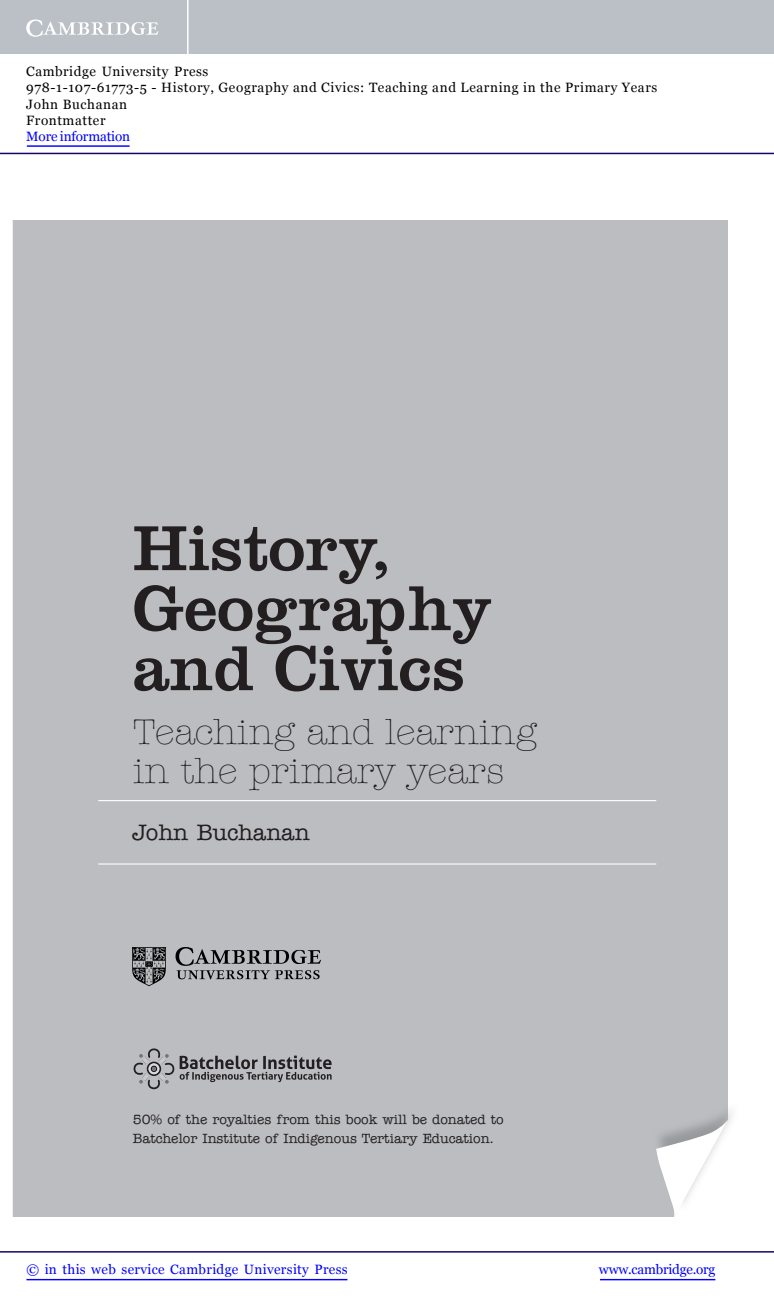
<style>
.page{position:relative;width:774px;height:1302px;background:#fff}
.page>*{position:absolute;margin:0;border:0;box-sizing:border-box;transform-origin:0 0}
.t1{font:66px/60px "Clarendon LT Std";color:#231f20}
.t2{font:36px/39px "American Typewriter Light A";color:#231f20}
.t3{font:22.5px "American Typewriter LT Medium A";color:#231f20}
.t4{font:13.5px/16.2px "Georgia";letter-spacing:.045em;color:#000}
.t5{font:13.5px/19.5px "American Typewriter LT Medium A";color:#231f20}
.t6{font:13.5px "Georgia";letter-spacing:.025em;color:#00f}
.t7{font:13.5px "Georgia";letter-spacing:-.015em;color:#00f}
.t8{font:13.5px "Georgia";letter-spacing:-.01em;color:#00f}
</style>
<div class="page">
<div style="left:13px;top:220px;width:715px;height:997px;background:#bcbdc0"></div>
<div style="left:652px;top:1099px;width:76px;height:111px;background:#bcbdc0"></div>
<svg style="left:655px;top:1119px;width:73px;height:98px"></svg>
<hr style="left:98px;top:800px;width:558px;height:1px;background:#fff">
<hr style="left:98px;top:863px;width:558px;height:1px;background:#fff">
<img style="left:133px;top:947px;width:188px;height:40px">
<svg style="left:134px;top:1048px;width:198px;height:41px;background:#9e9ea1"></svg>
<div style="left:0;top:0;width:774px;height:54px;background:#bac0c6"></div>
<svg style="left:26px;top:20px;width:132px;height:17px"></svg>
<hr style="left:187px;top:0;width:2px;height:54px;background:#fff">
<hr style="left:0;top:153px;width:774px;height:1px;background:#150666">
<hr style="left:27px;top:145px;width:103px;height:2px;background:#00f">
<hr style="left:600px;top:1279px;width:115px;height:1px;background:#00f">
<hr style="left:0;top:1251px;width:774px;height:1px;background:#150666">
<hr style="left:26px;top:1279px;width:321px;height:1px;background:#00f">
<p class="t4" style="left:26px;top:63px;width:633px">Cambridge University Press<br>978-1-107-61773-5 - History, Geography and Civics: Teaching and Learning in the Primary Years John Buchanan<br>Frontmatter</p>
<p class="t8" style="left:26px;top:129px;width:105px">More information</p>
<h1 class="t1" style="left:133px;top:524px;width:361px">History,<br>Geography and Civics</h1>
<h2 class="t2" style="left:133px;top:716px;width:406px">Teaching and learning in the primary years</h2>
<h3 class="t3" style="left:133px;top:825px;width:178px">John Buchanan</h3>
<p class="t5" style="left:133px;top:1110px;width:372px">50% of the royalties from this book will be donated to<br>Batchelor Institute of Indigenous Tertiary Education.</p>
<p class="t6" style="left:26px;top:1261px;width:323px">© in this web service Cambridge University Press</p>
<p class="t7" style="left:599px;top:1261px;width:118px">www.cambridge.org</p>
</div>
